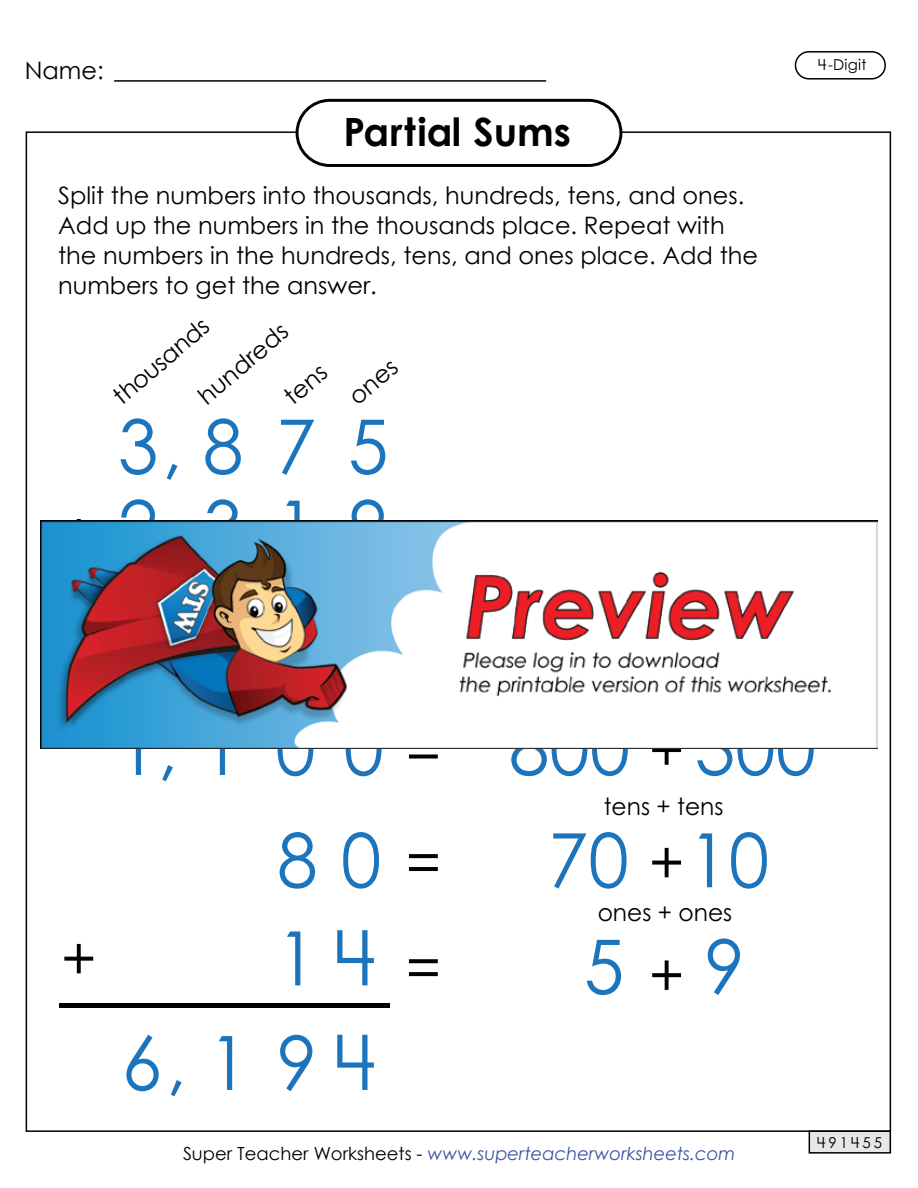
<style>
.page{position:relative;width:918px;height:1188px;background:#fff}
.page>*{position:absolute;margin:0;border:0;box-sizing:border-box;transform-origin:0 0}
.t1{font:75px/81px "Century STW4";color:#1c75bc;text-align:center}
.t2{font:60px "Century STW4";color:#010101}
.t3{font:700 39px "Century Gothic 2";color:#010101}
.t4{font:24px/30px "Century Gothic 2";color:#010101}
.t5{font:24px "Century STW4";color:#010101}
.t6{font:italic 18px "Century Gothic 2";color:#3a53a4}
.t7{font:15px "Century STW4";letter-spacing:.2em;color:#010101}
.s1{font-size:75px;color:#1c75bc}
.s2{font-size:60px;color:#010101}
.s3{font-style:normal;color:#010101}
</style>
<div class="page">
<hr style="left:114px;top:80px;width:432px;height:2px;background:#010101">
<div style="left:809px;top:1130px;width:82px;height:24px;background:#e6e7e8;border:2px solid #010101"></div>
<div style="left:296px;top:99px;width:326px;height:68px;border:3px solid #010101;border-radius:33px"></div>
<div style="left:795px;top:51px;width:91px;height:29px;border:2px solid #010101;border-radius:14px"></div>
<hr style="left:59px;top:1003px;width:331px;height:4px;background:#010101">
<img style="left:40px;top:520px;width:838px;height:229px">
<p class="t4" style="left:25px;top:55px;width:80px">Name:</p>
<h3 class="t3" style="left:343px;top:102px;width:229px">Partial Sums</h3>
<p class="t4" style="left:58px;top:180px;width:701px">Split the numbers into thousands, hundreds, tens, and ones.<br>Add up the numbers in the thousands place. Repeat with the numbers in the hundreds, tens, and ones place. Add the numbers to get the answer.</p>
<p class="t4" style="left:106px;top:388px;width:119px;rotate:-41deg">thousands</p>
<p class="t4" style="left:191px;top:388px;width:112px;rotate:-41deg">hundreds</p>
<p class="t4" style="left:277px;top:388px;width:50px;rotate:-41deg">tens</p>
<p class="t4" style="left:342px;top:388px;width:58px;rotate:-41deg">ones</p>
<h1 class="t1" style="left:118px;top:405px;width:272px">3, 8 7 5 , 3 1 9</h1>
<h2 class="t2" style="left:61px;top:492px;width:99px">+ <span class="s1">2</span></h2>
<p class="t7" style="left:818px;top:54px;width:50px">4-Digit</p>
<h1 class="t1" style="left:117px;top:706px;width:700px">1, 1 0 0 <span class="s2">=</span> 800 <span class="s2">+</span> 300</h1>
<h2 class="t2" style="left:61px;top:917px;width:37px">+</h2>
<p class="t5" style="left:604px;top:789px;width:121px">tens + tens</p>
<h1 class="t1" style="left:277px;top:819px;width:165px">80<span class="s2">=</span></h1>
<h1 class="t1" style="left:548px;top:806px;width:223px;line-height:106.4px">70 <span class="s2">+</span>10<br>5 9</h1>
<p class="t5" style="left:598px;top:896px;width:136px">ones + ones</p>
<h1 class="t1" style="left:277px;top:917px;width:100px">14</h1>
<h2 class="t2" style="left:406px;top:926px;width:37px">=</h2>
<h2 class="t2" style="left:649px;top:933px;width:37px">+</h2>
<h1 class="t1" style="left:121px;top:1021px;width:255px">6,194</h1>
<p class="t6" style="left:183px;top:1141px;width:554px"><span class="s3">Super Teacher Worksheets -</span> www.superteacherworksheets.com</p>
<p class="t7" style="left:817px;top:1132px;width:66px">491455</p>
</div>
